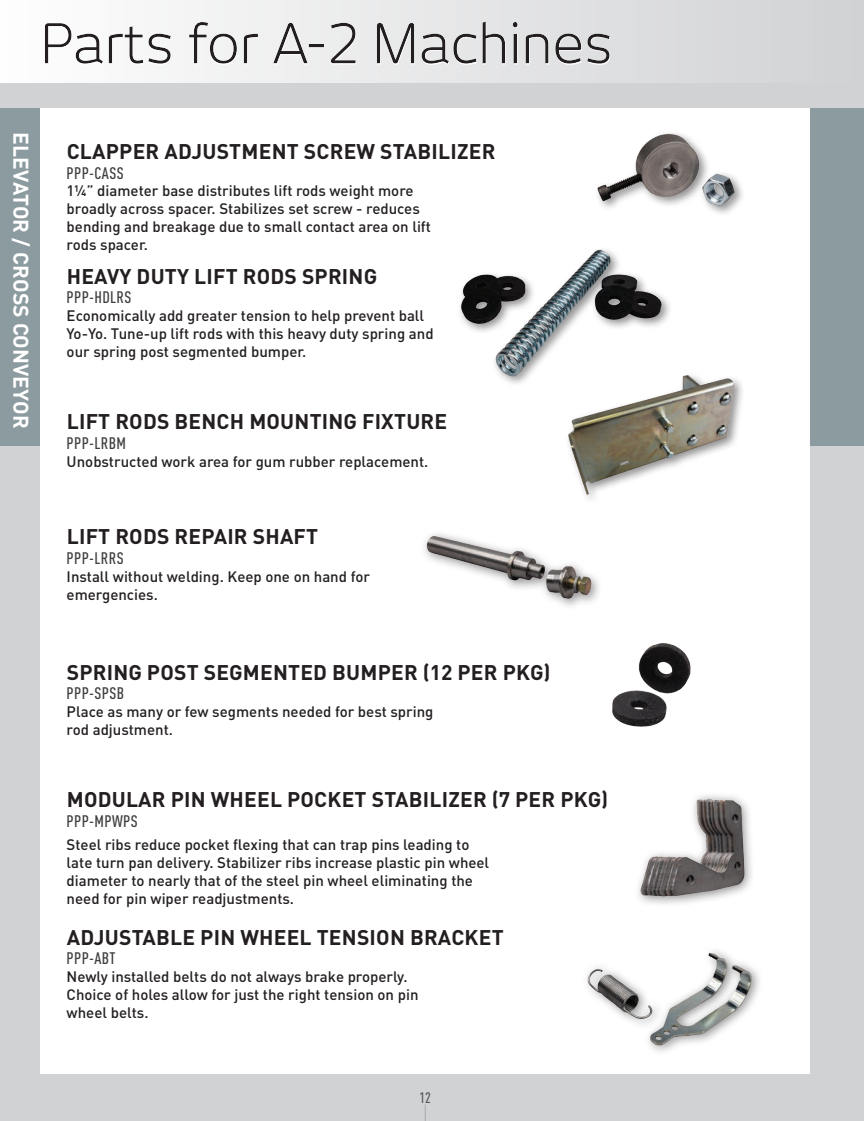
<style>
.page{position:relative;width:864px;height:1121px;background:#fff}
.page>*{position:absolute;margin:0;border:0;box-sizing:border-box;transform-origin:0 0}
.t1{font:700 21px "DIN Pro";letter-spacing:.01em;color:#231f20}
.t2{font:700 21px "DIN Pro";letter-spacing:.01em;color:#fff}
.t3{font:500 16.5px "DIN Cond";letter-spacing:.025em;color:#3e3e3f}
.t4{font:500 15px/18px "DIN Pro";color:#231f20}
.t5{font:500 15px "DIN Cond";color:#57585a}
</style>
<div class="page">
<div style="left:0;top:0;width:864px;height:1120px;background:#d1d2d4"></div>
<svg style="left:425px;top:1104px;width:1px;height:16px"></svg>
<div style="left:0;top:0;width:864px;height:83px;background:linear-gradient(to right,#fefefe,#d1d2d4)"></div>
<div style="left:29px;top:10px;width:654px;height:68px;background:#231f20;opacity:.24"></div>
<div style="left:0;top:108px;width:864px;height:338px;background:#8c9ba0"></div>
<div style="left:40px;top:108px;width:770px;height:965px;background:#fff"></div>
<img style="left:424px;top:533px;width:176px;height:73px">
<img style="left:638px;top:795px;width:113px;height:109px">
<img style="left:587px;top:950px;width:173px;height:102px">
<div style="left:457px;top:246px;width:216px;height:142px;background:#231f20;opacity:.5"></div>
<img style="left:457px;top:246px;width:213px;height:133px">
<img style="left:559px;top:367px;width:183px;height:132px">
<img style="left:612px;top:643px;width:79px;height:84px">
<img style="left:597px;top:133px;width:146px;height:81px">
<p class="t2" style="left:35px;top:132px;width:298px;rotate:90deg">ELEVATOR / CROSS CONVEYOR</p>
<p class="t1" style="left:67px;top:137px;width:430px">CLAPPER ADJUSTMENT SCREW STABILIZER</p>
<p class="t3" style="left:67px;top:163px;width:58px">PPP-CASS</p>
<p class="t4" style="left:67px;top:181px;width:366px">1¼” diameter base distributes lift rods weight more broadly across spacer. Stabilizes set screw - reduces bending and breakage due to small contact area on lift rods spacer.</p>
<p class="t1" style="left:67px;top:262px;width:312px">HEAVY DUTY LIFT RODS SPRING</p>
<p class="t3" style="left:67px;top:288px;width:66px">PPP-HDLRS</p>
<p class="t4" style="left:67px;top:306px;width:368px">Economically add greater tension to help prevent ball<br>Yo-Yo. Tune-up lift rods with this heavy duty spring and our spring post segmented bumper.</p>
<p class="t1" style="left:67px;top:407px;width:382px">LIFT RODS BENCH MOUNTING FIXTURE</p>
<p class="t3" style="left:67px;top:433px;width:61px">PPP-LRBM</p>
<p class="t4" style="left:67px;top:452px;width:363px">Unobstructed work area for gum rubber replacement.</p>
<p class="t1" style="left:67px;top:522px;width:253px">LIFT RODS REPAIR SHAFT</p>
<p class="t3" style="left:67px;top:548px;width:58px">PPP-LRRS</p>
<p class="t4" style="left:67px;top:566px;width:305px">Install without welding. Keep one on hand for emergencies.</p>
<p class="t1" style="left:67px;top:657px;width:485px">SPRING POST SEGMENTED BUMPER (12 PER PKG)</p>
<p class="t3" style="left:67px;top:683px;width:59px">PPP-SPSB</p>
<p class="t4" style="left:67px;top:701px;width:368px">Place as many or few segments needed for best spring rod adjustment.</p>
<p class="t1" style="left:67px;top:785px;width:543px">MODULAR PIN WHEEL POCKET STABILIZER (7 PER PKG)</p>
<p class="t3" style="left:67px;top:811px;width:73px">PPP-MPWPS</p>
<p class="t4" style="left:67px;top:834px;width:424px">Steel ribs reduce pocket flexing that can trap pins leading to late turn pan delivery. Stabilizer ribs increase plastic pin wheel diameter to nearly that of the steel pin wheel eliminating the need for pin wiper readjustments.</p>
<p class="t1" style="left:67px;top:922px;width:438px">ADJUSTABLE PIN WHEEL TENSION BRACKET</p>
<p class="t3" style="left:67px;top:948px;width:51px">PPP-ABT</p>
<p class="t4" style="left:67px;top:966px;width:353px">Newly installed belts do not always brake properly.<br>Choice of holes allow for just the right tension on pin wheel belts.</p>
<p class="t5" style="left:420px;top:1088px;width:13px">12</p>
</div>
